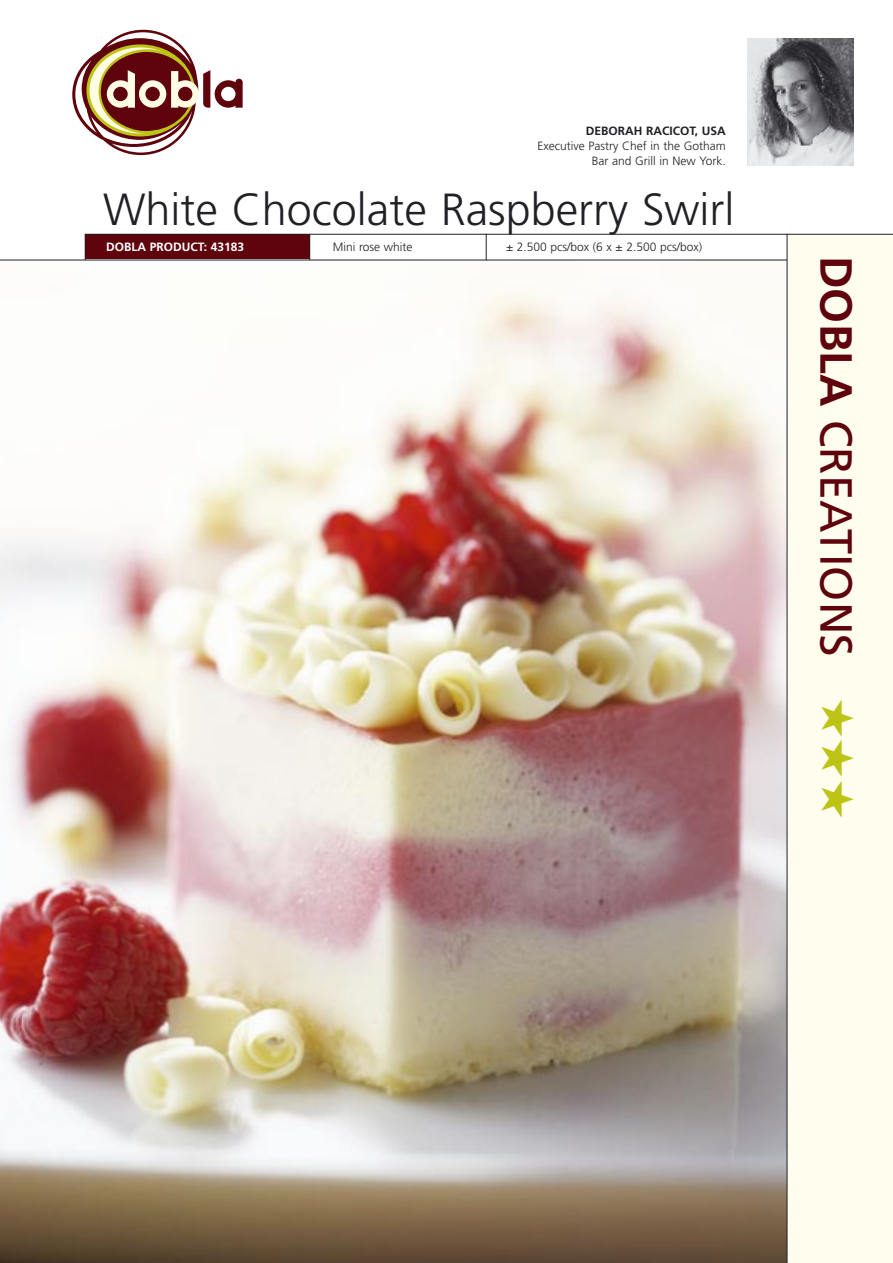
<style>
.page{position:relative;width:893px;height:1263px;background:#fff}
.page>*{position:absolute;margin:0;border:0;box-sizing:border-box;transform-origin:0 0}
.t1{font:300 45px "Frutiger";color:#212125}
.t2{font:45px "Frutiger";color:#5f030d}
.t3{font:300 12px/15px "Frutiger";color:#212125;text-align:right}
.t4{font:700 12px "Frutiger";color:#212125}
.t5{font:700 12px "Frutiger";color:#fff}
.s1{font-weight:700}
.s2{color:#bdc416}
</style>
<div class="page">
<div style="left:85px;top:234px;width:225px;height:26px;background:#5f030d"></div>
<img style="left:0;top:261px;width:787px;height:1002px">
<div style="left:787px;top:234px;width:106px;height:1029px;background:#fffded"></div>
<svg style="left:72px;top:30px;width:171px;height:125px"></svg>
<img style="left:747px;top:38px;width:106px;height:128px">
<hr style="left:85px;top:234px;width:808px;height:1px;background:#212125">
<hr style="left:0;top:260px;width:787px;height:1px;background:#212125">
<svg style="left:309px;top:235px;width:1px;height:25px"></svg>
<hr style="left:787px;top:234px;width:1px;height:1029px;background:#212125">
<svg style="left:486px;top:234px;width:1px;height:26px"></svg>
<svg style="left:85px;top:235px;width:1px;height:25px"></svg>
<p class="t4" style="left:586px;top:124px;width:142px">DEBORAH RACICOT, USA</p>
<p class="t3" style="left:537px;top:139px;width:190px">Executive Pastry Chef in the Gotham<br>Bar and Grill in New York.</p>
<p class="t1" style="left:103px;top:184px;width:633px">White Chocolate Raspberry Swirl</p>
<p class="t5" style="left:106px;top:240px;width:139px">DOBLA PRODUCT: 43183</p>
<p class="t3" style="left:333px;top:240px;width:81px">Mini rose white</p>
<p class="t3" style="left:506px;top:240px;width:198px">± 2.500 pcs/box (6 x ± 2.500 pcs/box)</p>
<p class="t2" style="left:862px;top:256px;width:564px;rotate:90deg"><span class="s1">DOBLA</span> CREATIONS <span class="s2">★★★</span></p>
</div>
